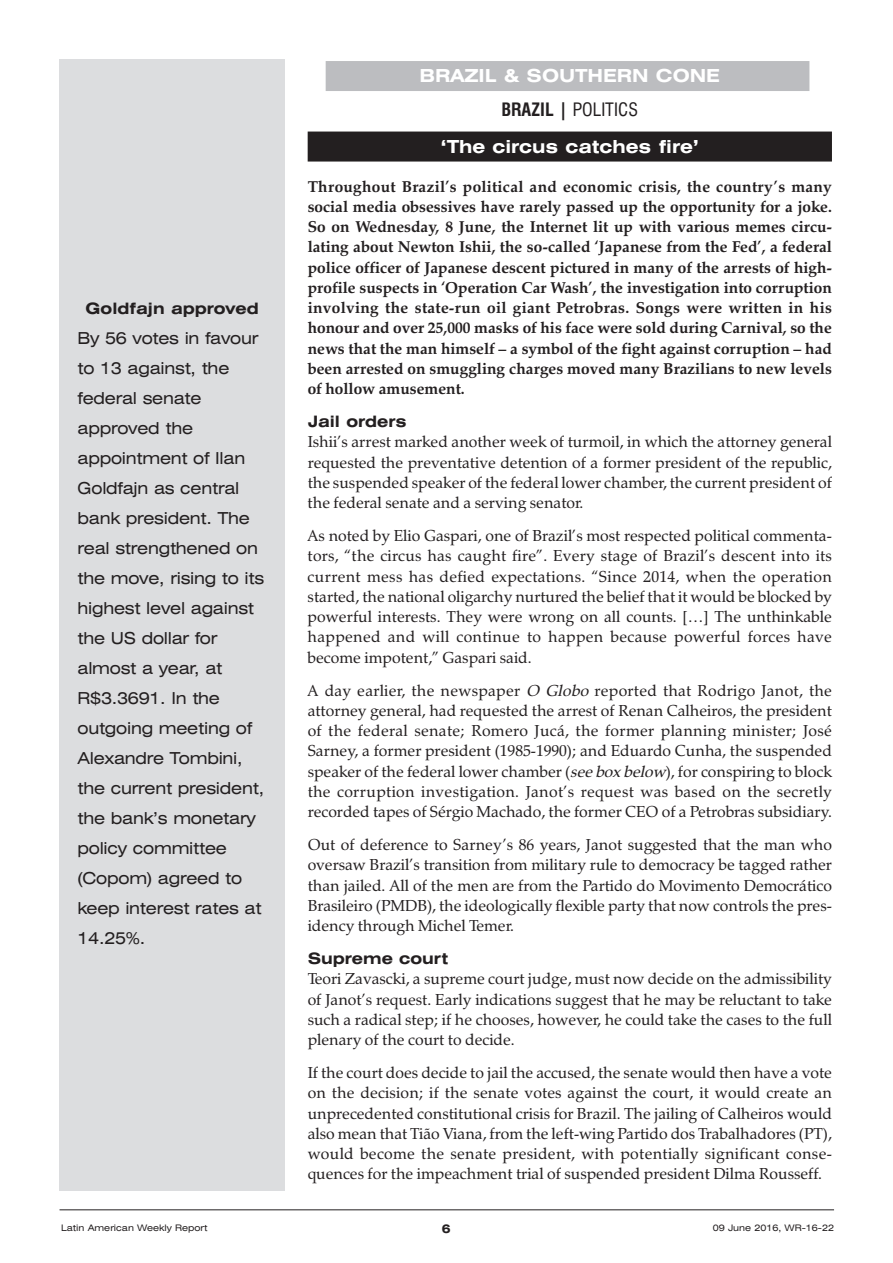
<style>
.page{position:relative;width:893px;height:1263px;background:#fff}
.page>*{position:absolute;margin:0;border:0;box-sizing:border-box;transform-origin:0 0}
.t1{font:700 expanded 18px/33.8px "Swiss 721 BT";color:#fff;text-align:center}
.t2{font:expanded 16.5px/30px "Swiss 721 BT";letter-spacing:-.015em;color:#231f20}
.t3{font:15.75px/20.2px "Zapf Calligraphic 801 BT";color:#231f20;text-align:justify}
.t4{font:700 15.75px/20.2px "Zapf Calligraphic 801 BT";color:#231f20;text-align:justify}
.t5{font:700 expanded 15.75px "Swiss 721 BT";color:#231f20}
.t6{font:700 expanded 12px "Swiss 721 BT";color:#231f20}
.t7{font:expanded 9px "Swiss 721 BT";color:#231f20}
.s1{font-stretch:condensed;color:#231f20}
.s2{font-weight:400;font-stretch:condensed;color:#231f20}
.s3{font-style:italic}
</style>
<div class="page">
<div style="left:326px;top:61px;width:483px;height:30px;background:#bcbdc0"></div>
<div style="left:308px;top:132px;width:524px;height:30px;background:#231f20"></div>
<div style="left:60px;top:60px;width:225px;height:1131px;background:#dcdddf"></div>
<hr style="left:60px;top:1209px;width:774px;height:1px;background:#231f20">
<p class="t5" style="left:86px;top:299px;width:175px">Goldfajn approved</p>
<p class="t2" style="left:78px;top:323px;width:188px">By 56 votes in favour to 13 against, the federal senate approved the appointment of Ilan<br>Goldfajn as central bank president. The real strengthened on the move, rising to its highest level against the US dollar for almost a year, at<br>R$3.3691. In the outgoing meeting of<br>Alexandre Tombini, the current president, the bank’s monetary policy committee (Copom) agreed to keep interest rates at<br>14.25%.</p>
<p class="t7" style="left:61px;top:1223px;width:148px">Latin American Weekly Report</p>
<p class="t1" style="left:420px;top:59px;width:302px">BRAZIL &amp; SOUTHERN CONE<br><span class="s1">BRAZIL |</span> <span class="s2">POLITICS</span></p>
<p class="t1" style="left:440px;top:129px;width:260px">‘The circus catches fire’</p>
<p class="t4" style="left:308px;top:176px;width:526px">Throughout Brazil’s political and economic crisis, the country’s many social media obsessives have rarely passed up the opportunity for a joke.<br>So on Wednesday, 8 June, the Internet lit up with various memes circu&shy;lating about Newton Ishii, the so-called ‘Japanese from the Fed’, a federal police officer of Japanese descent pictured in many of the arrests of high&shy;profile suspects in ‘Operation Car Wash’, the investigation into corruption involving the state-run oil giant Petrobras. Songs were written in his honour and over 25,000 masks of his face were sold during Carnival, so the news that the man himself – a symbol of the fight against corruption – had been arrested on smuggling charges moved many Brazilians to new levels of hollow amusement.</p>
<p class="t5" style="left:308px;top:412px;width:100px">Jail orders</p>
<p class="t3" style="left:308px;top:432px;width:526px">Ishii’s arrest marked another week of turmoil, in which the attorney general requested the preventative detention of a former president of the republic, the suspended speaker of the federal lower chamber, the current president of the federal senate and a serving senator.</p>
<p class="t3" style="left:308px;top:525px;width:526px">As noted by Elio Gaspari, one of Brazil’s most respected political commenta&shy;tors, “the circus has caught fire”. Every stage of Brazil’s descent into its current mess has defied expectations. “Since 2014, when the operation started, the national oligarchy nurtured the belief that it would be blocked by powerful interests. They were wrong on all counts. […] The unthinkable happened and will continue to happen because powerful forces have become impotent,” Gaspari said.</p>
<p class="t3" style="left:308px;top:680px;width:526px">A day earlier, the newspaper <span class="s3">OGlobo</span>reported that Rodrigo Janot, the attorney general, had requested the arrest of Renan Calheiros, the president of the federal senate; Romero Jucá, the former planning minister; José Sarney, a former president (1985-1990); and Eduardo Cunha, the suspended speaker of the federal lower chamber (<span class="s3">seeboxbelow</span>), for conspiring to block the corruption investigation. Janot’s request was based on the secretly recorded tapes of Sérgio Machado, the former CEO of a Petrobras subsidiary.</p>
<p class="t3" style="left:308px;top:834px;width:526px">Out of deference to Sarney’s 86 years, Janot suggested that the man who oversaw Brazil’s transition from military rule to democracy be tagged rather than jailed. All of the men are from the Partido do Movimento Democrático Brasileiro (PMDB), the ideologically flexible party that now controls the pres&shy;idency through Michel Temer.</p>
<p class="t5" style="left:308px;top:949px;width:142px">Supreme court</p>
<p class="t3" style="left:308px;top:969px;width:526px">Teori Zavascki, a supreme court judge, must now decide on the admissibility of Janot’s request. Early indications suggest that he may be reluctant to take such a radical step; if he chooses, however, he could take the cases to the full plenary of the court to decide.</p>
<p class="t3" style="left:308px;top:1063px;width:526px">If the court does decide to jail the accused, the senate would then have a vote on the decision; if the senate votes against the court, it would create an unprecedented constitutional crisis for Brazil. The jailing of Calheiros would also mean that Tião Viana, from the left-wing Partido dos Trabalhadores (PT), would become the senate president, with potentially significant conse&shy;quences for the impeachment trial of suspended president Dilma Rousseff.</p>
<p class="t6" style="left:442px;top:1221px;width:10px">6</p>
<p class="t7" style="left:713px;top:1223px;width:123px">09 June 2016, WR-16-22</p>
</div>
